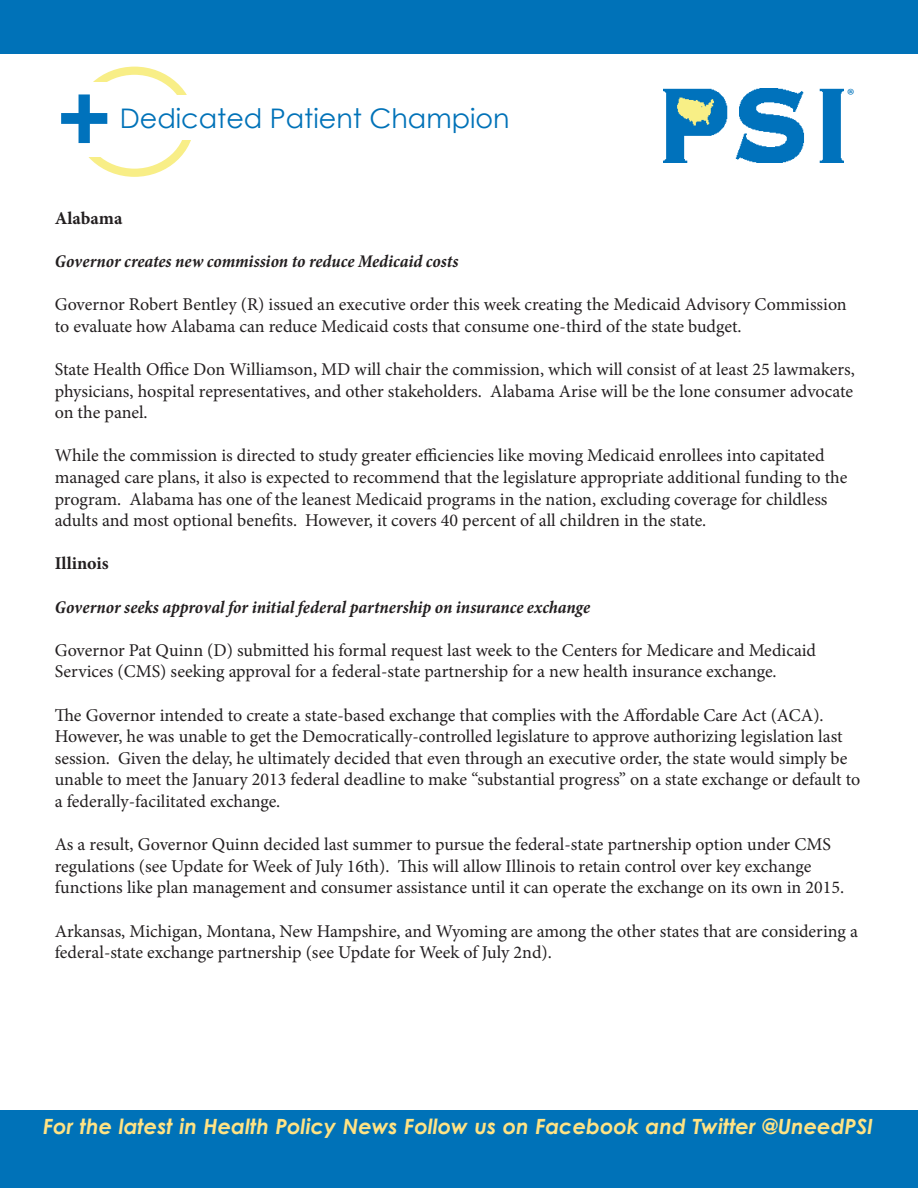
<style>
.page{position:relative;width:918px;height:1188px;background:#fff}
.page>*{position:absolute;margin:0;border:0;box-sizing:border-box;transform-origin:0 0}
.t1{font:27px "Century Gothic";color:#0072b8}
.t2{font:italic 700 21px "Century Gothic";color:#ffe384}
.t3{font:700 21px "Adobe Garamond Pro";color:#0073bc}
.t4{font:18px/21.6px "Minion Pro";letter-spacing:-.005em;color:#231f20}
.t5{font:italic 700 condensed 18px "Minion Pro";letter-spacing:-.005em;color:#231f20}
.t6{font:700 18px "Minion Pro";color:#231f20}
</style>
<div class="page">
<div style="left:0;top:1111px;width:918px;height:77px;background:#0072b8"></div>
<div style="left:75px;top:67px;width:119px;height:110px;border:8px solid #f8ee87;border-radius:50%"></div>
<div style="left:120px;top:95px;width:434px;height:45px;background:#fff"></div>
<div style="left:23px;top:82px;width:89px;height:75px;background:#fff"></div>
<svg style="left:61px;top:94px;width:46px;height:49px"></svg>
<div style="left:0;top:0;width:918px;height:54px;background:#0072b8"></div>
<img style="left:663px;top:89px;width:180px;height:73px">
<p class="t1" style="left:120px;top:99px;width:391px">Dedicated Patient Champion</p>
<p class="t3" style="left:847px;top:84px;width:9px">®</p>
<p class="t6" style="left:55px;top:205px;width:69px">Alabama</p>
<p class="t5" style="left:55px;top:249px;width:405px">Governor creates new commission to reduce Medicaid costs</p>
<p class="t4" style="left:55px;top:294px;width:794px">Governor Robert Bentley (R) issued an executive order this week creating the Medicaid Advisory Commission to evaluate how Alabama can reduce Medicaid costs that consume one-third of the state budget.</p>
<p class="t4" style="left:55px;top:359px;width:802px;text-align:justify">State Health Office Don Williamson, MD will chair the commission, which will consist of at least 25 lawmakers, physicians, hospital representatives, and other stakeholders. Alabama Arise will be the lone consumer advocate on the panel.</p>
<p class="t4" style="left:55px;top:445px;width:794px">While the commission is directed to study greater efficiencies like moving Medicaid enrollees into capitated managed care plans, it also is expected to recommend that the legislature appropriate additional funding to the program. Alabama has one of the leanest Medicaid programs in the nation, excluding coverage for childless adults and most optional benefits. However, it covers 40 percent of all children in the state.</p>
<p class="t6" style="left:55px;top:551px;width:56px">Illinois</p>
<p class="t5" style="left:55px;top:594px;width:537px">Governor seeks approval for initial federal partnership on insurance exchange</p>
<p class="t4" style="left:55px;top:639px;width:763px">Governor Pat Quinn (D) submitted his formal request last week to the Centers for Medicare and Medicaid</p>
<p class="t4" style="left:55px;top:661px;width:723px">Services (CMS) seeking approval for a federal-state partnership for a new health insurance exchange.</p>
<p class="t4" style="left:55px;top:704px;width:807px">The Governor intended to create a state-based exchange that complies with the Affordable Care Act (ACA).<br>However, he was unable to get the Democratically-controlled legislature to approve authorizing legislation last session. Given the delay, he ultimately decided that even through an executive order, the state would simply be unable to meet the January 2013 federal deadline to make “substantial progress” on a state exchange or default to a federally-facilitated exchange.</p>
<p class="t4" style="left:55px;top:834px;width:778px">As a result, Governor Quinn decided last summer to pursue the federal-state partnership option under CMS regulations (see Update for Week of July 16th). This will allow Illinois to retain control over key exchange</p>
<p class="t4" style="left:55px;top:877px;width:791px">functions like plan management and consumer assistance until it can operate the exchange on its own in 2015.</p>
<p class="t4" style="left:55px;top:920px;width:805px">Arkansas, Michigan, Montana, New Hampshire, and Wyoming are among the other states that are considering a federal-state exchange partnership (see Update for Week of July 2nd).</p>
<p class="t2" style="left:43px;top:1111px;width:831px">For the latest in Health Policy News Follow us on Facebook and Twitter @UneedPSI</p>
</div>
